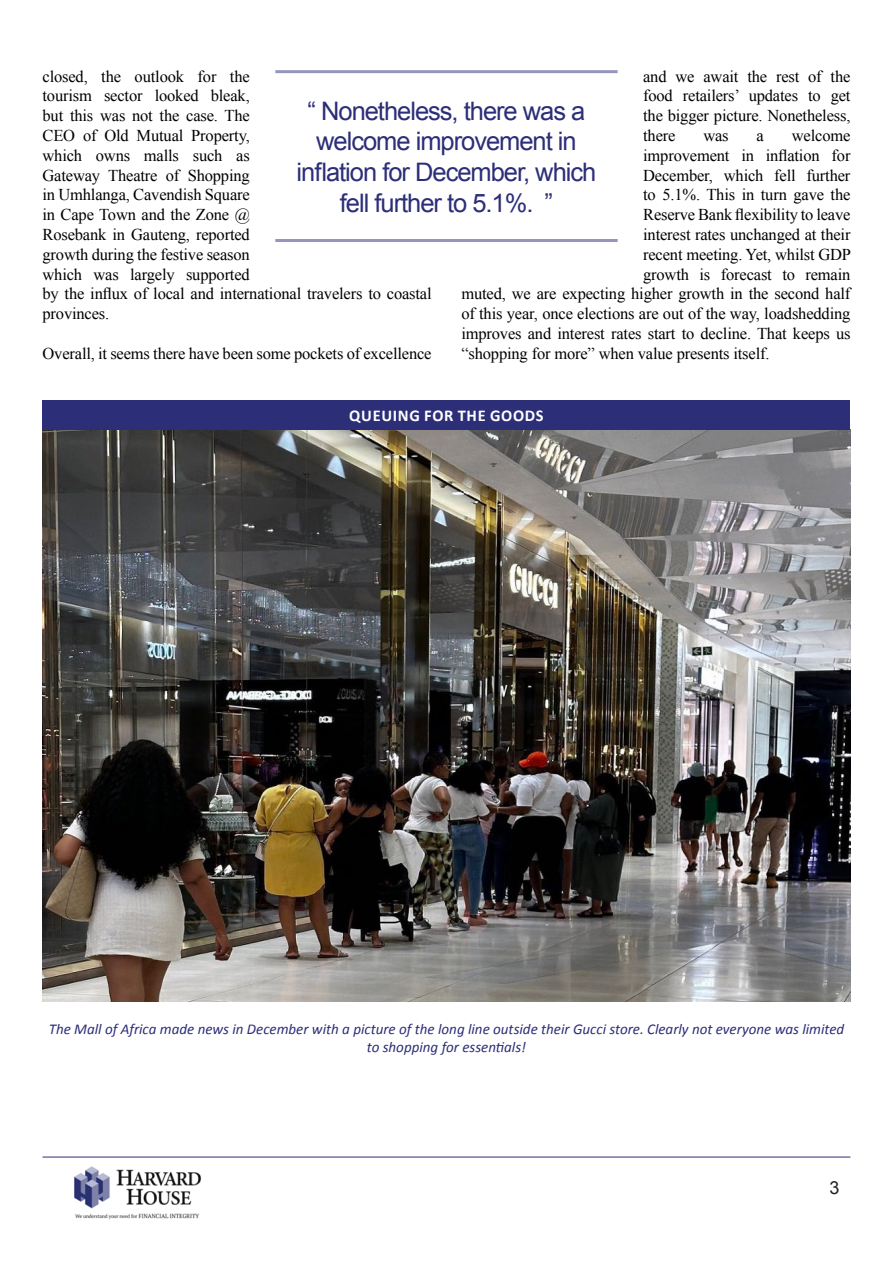
<style>
.page{position:relative;width:893px;height:1263px;background:#fff}
.page>*{position:absolute;margin:0;border:0;box-sizing:border-box;transform-origin:0 0}
.t1{font:25.5px/30.6px "Arial";letter-spacing:-.04em;color:#2c2e78;text-align:center}
.t2{font:18px "Arial";color:#231f20}
.t3{font:16.5px/19.8px "Times New Roman";letter-spacing:-.01em;color:#000}
.t4{font:700 16.5px "Calibri";letter-spacing:.04em;color:#fff}
.t5{font:italic 15px/18px "Calibri";color:#2c2e78;text-align:center}
</style>
<div class="page">
<img style="left:74px;top:1166px;width:127px;height:54px">
<hr style="left:43px;top:1157px;width:807px;height:1px;background:#2c2e78">
<img style="left:43px;top:430px;width:807px;height:571px">
<div style="left:43px;top:400px;width:807px;height:29px;background:#2c2e78"></div>
<hr style="left:275px;top:70px;width:343px;height:3px;background:#9595bd">
<hr style="left:275px;top:239px;width:343px;height:3px;background:#9595bd">
<p class="t3" style="left:43px;top:66px;width:391px">closed, the outlook for the<br>tourism sector looked bleak,<br>but this was not the case. The<br>CEO of Old Mutual Property,<br>which owns malls such as<br>Gateway Theatre of Shopping<br>in Umhlanga, Cavendish Square<br>in Cape Town and the Zone @<br>Rosebank in Gauteng, reported<br>growth during the festive season<br>which was largely supported<br>by the influx of local and international travelers to coastal provinces.</p>
<p class="t3" style="left:43px;top:343px;width:391px">Overall, it seems there have been some pockets of excellence</p>
<p class="t3" style="left:643px;top:66px;width:209px;text-align:justify">and we await the rest of the food retailers’ updates to get the bigger picture. Nonetheless, there</p>
<h1 class="t1" style="left:297px;top:96px;width:301px">“ Nonetheless, there was a welcome improvement in inflation for December, which fell further to 5.1%. ”</h1>
<p class="t3" style="left:703px;top:125px;width:27px">was</p>
<p class="t3" style="left:757px;top:125px;width:9px">a</p>
<p class="t3" style="left:792px;top:125px;width:60px">welcome</p>
<p class="t3" style="left:643px;top:145px;width:209px">improvement in inflation for</p>
<p class="t3" style="left:643px;top:165px;width:209px">December, which fell further</p>
<p class="t3" style="left:643px;top:185px;width:209px">to 5.1%. This in turn gave the</p>
<p class="t3" style="left:643px;top:205px;width:209px">Reserve Bank flexibility to leave</p>
<p class="t3" style="left:643px;top:224px;width:209px">interest rates unchanged at their</p>
<p class="t3" style="left:643px;top:244px;width:209px">recent meeting. Yet, whilst GDP</p>
<p class="t3" style="left:643px;top:264px;width:209px">growth is forecast to remain</p>
<p class="t3" style="left:461px;top:284px;width:391px">muted, we are expecting higher growth in the second half</p>
<p class="t3" style="left:461px;top:304px;width:391px">of this year, once elections are out of the way, loadshedding</p>
<p class="t3" style="left:461px;top:323px;width:391px">improves and interest rates start to decline. That keeps us</p>
<p class="t3" style="left:461px;top:343px;width:310px">“shopping for more” when value presents itself.</p>
<p class="t4" style="left:349px;top:404px;width:196px">QUEUING FOR THE GOODS</p>
<p class="t5" style="left:49px;top:1019px;width:797px">The Mall of Africa made news in December with a picture of the long line outside their Gucci store. Clearly not everyone was limited to shopping for essentials!</p>
<p class="t2" style="left:829px;top:1175px;width:12px">3</p>
</div>
